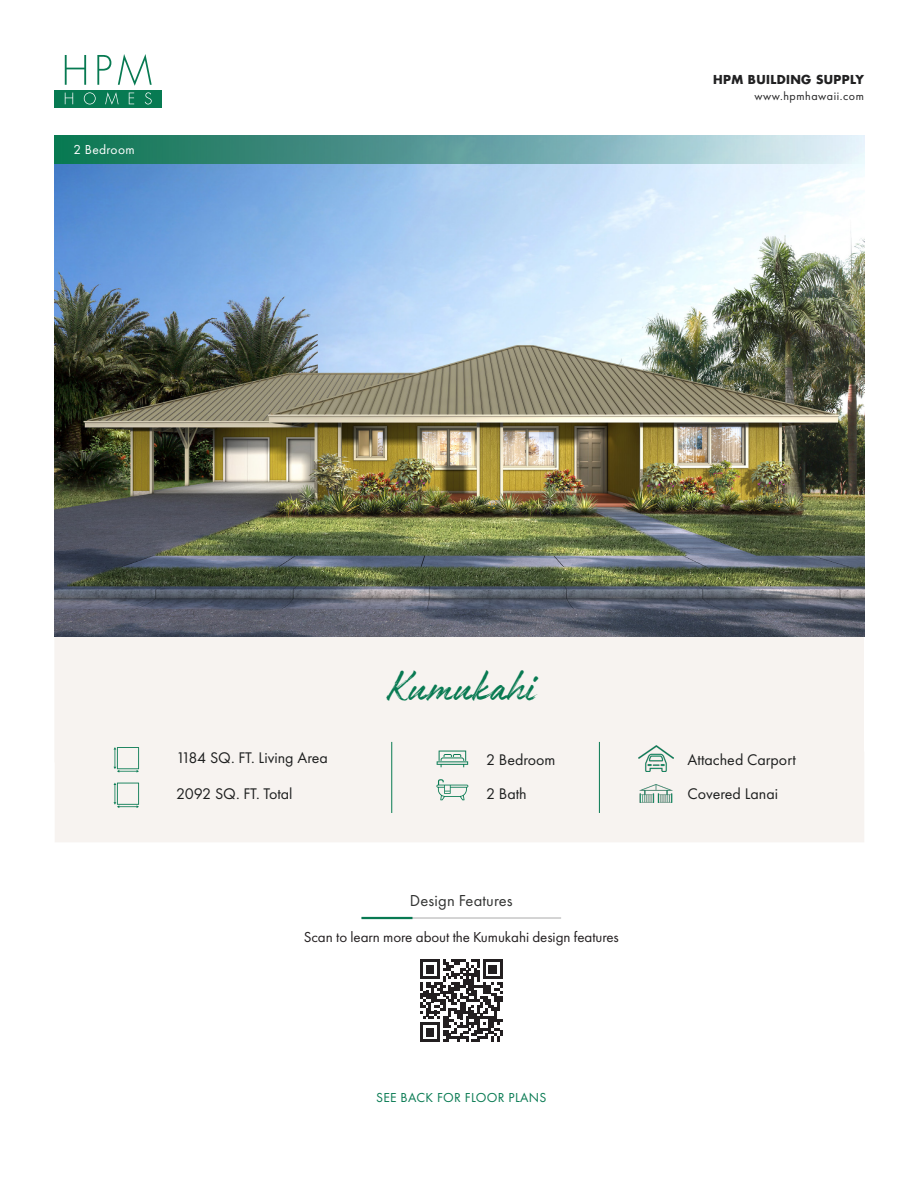
<style>
.page{position:relative;width:918px;height:1188px;background:#fff}
.page>*{position:absolute;margin:0;border:0;box-sizing:border-box;transform-origin:0 0}
.t1{font:46.8px "Authenia Textured";letter-spacing:.01em;color:#087a52}
.t2{font:16.5px "Futura PT";letter-spacing:.01em;color:#323332}
.t3{font:15.9px "Futura PT";color:#1e1f1f}
.t4{font:15.9px "Futura PT";color:#1f2020}
.Bullet{font:15px "Futura PT";letter-spacing:-.005em;color:#231f20}
.t5{font:13.5px "Futura PT";letter-spacing:.025em;color:#087a52}
.t6{font:13.5px "Futura PT";letter-spacing:.025em;color:#fff}
.t7{font:700 12px "Futura Std";letter-spacing:.03em;color:#212122}
.t8{font:12px "Futura PT";letter-spacing:.045em;color:#212122}
</style>
<div class="page">
<div style="left:54px;top:90px;width:108px;height:18px;background:#077a52"></div>
<svg style="left:65px;top:54px;width:87px;height:32px"></svg>
<svg style="left:65px;top:92px;width:87px;height:13px"></svg>
<hr style="left:361px;top:918px;width:200px;height:1px;background:#aaabab">
<hr style="left:361px;top:917px;width:51px;height:2px;background:#087a52">
<div style="left:54px;top:636px;width:810px;height:206px;background:#f7f3f0"></div>
<svg style="left:420px;top:959px;width:83px;height:83px"></svg>
<svg style="left:114px;top:747px;width:25px;height:26px"></svg>
<svg style="left:114px;top:783px;width:25px;height:25px"></svg>
<svg style="left:437px;top:751px;width:31px;height:16px"></svg>
<svg style="left:436px;top:779px;width:32px;height:21px"></svg>
<hr style="left:391px;top:742px;width:1px;height:71px;background:#087a52">
<hr style="left:599px;top:742px;width:1px;height:71px;background:#087a52">
<img style="left:54px;top:163px;width:810px;height:473px">
<svg style="left:54px;top:135px;width:810px;height:28px;background:#69a7a1"></svg>
<img style="left:639px;top:785px;width:33px;height:18px">
<img style="left:638px;top:746px;width:36px;height:26px">
<p class="t6" style="left:73px;top:141px;width:63px">2 Bedroom</p>
<p class="t6" style="left:73px;top:141px;width:9px">5</p>
<p class="t7" style="left:713px;top:71px;width:152px">HPM BUILDING SUPPLY</p>
<p class="t8" style="left:754px;top:89px;width:111px">www.hpmhawaii.com</p>
<p class="t3" style="left:176px;top:748px;width:153px">1184 SQ. FT. Living Area</p>
<p class="t3" style="left:176px;top:784px;width:118px">2092 SQ. FT. Total</p>
<p class="t1" style="left:388px;top:663px;width:149px">Kumukahi</p>
<p class="t3" style="left:486px;top:750px;width:71px">2 Bedroom</p>
<p class="t4" style="left:486px;top:784px;width:42px">2 Bath</p>
<p class="t3" style="left:687px;top:784px;width:92px">Covered Lanai</p>
<p class="t3" style="left:687px;top:750px;width:110px">Attached Carport</p>
<p class="t2" style="left:410px;top:890px;width:104px">Design Features</p>
<p class="Bullet" style="left:304px;top:928px;width:317px">Scan to learn more about the Kumukahi design features</p>
<p class="t5" style="left:376px;top:1090px;width:172px">SEE BACK FOR FLOOR PLANS</p>
</div>
